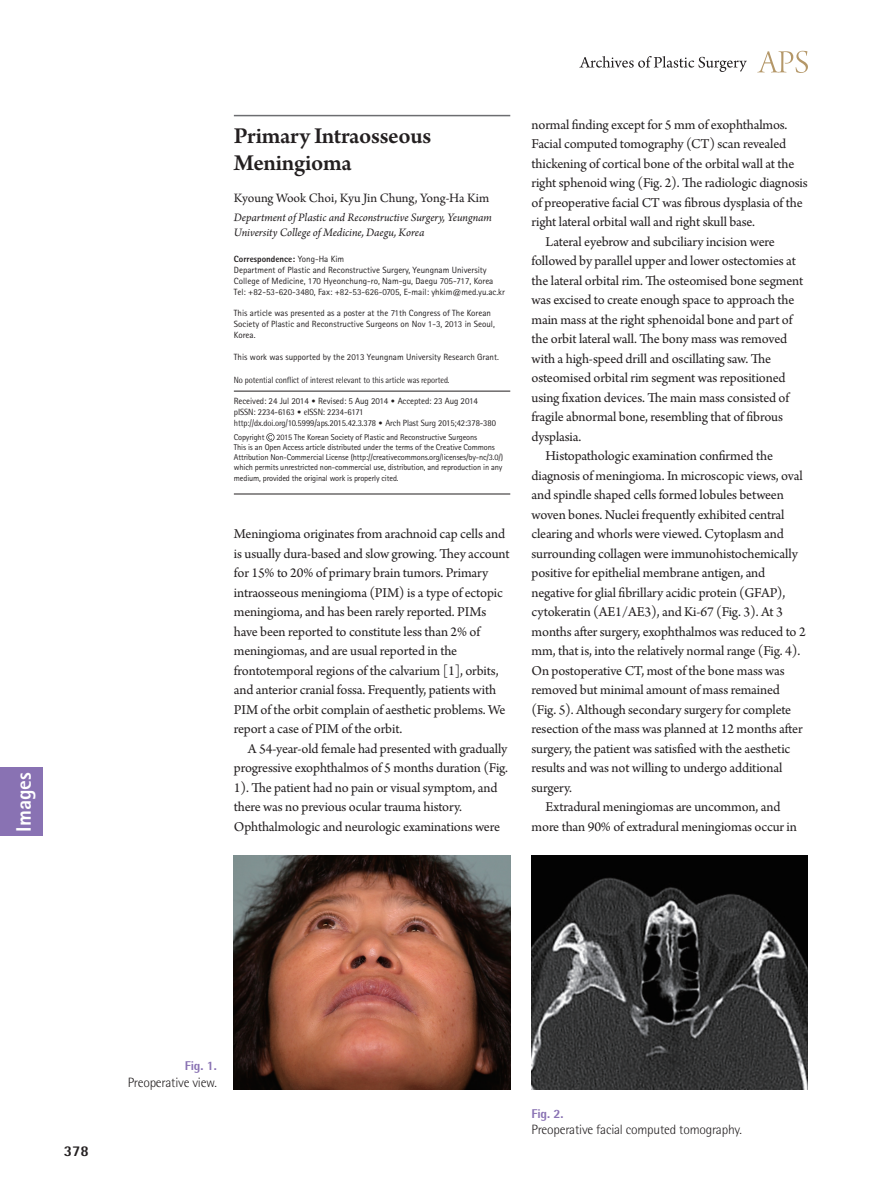
<style>
.page{position:relative;width:893px;height:1191px;background:#fff}
.page>*{position:absolute;margin:0;border:0;box-sizing:border-box;transform-origin:0 0}
.제목{font:600 24px/27px "Arno Pro";letter-spacing:-.015em;color:#231f20}
.논문_분류_옆{font:800 21px "Rotis Sans Serif Std";color:#fff}
.t1{font:800 15px "Rotis Semi Sans Std";color:#231f20}
.본문{font:14.25px/19.5px "Arno Pro";letter-spacing:-.01em;color:#231f20}
.표_그림_설명{font:300 13.5px "Rotis Semi Sans Std";letter-spacing:-.015em;color:#231f20}
.저자{font:13.5px "Arno Pro";letter-spacing:-.005em;color:#231f20}
.표_그림_설명-2{font:800 12.75px "Rotis Semi Sans Std";letter-spacing:-.015em;color:#8972b3}
.소속{font:italic 12px/14.4px "Arno Pro";letter-spacing:-.005em;color:#231f20}
.교신저자주소{font:9px/10.8px "Rotis Sans Serif Std";color:#231f20}
.t2{font:9px/10.8px "Rotis Semi Sans Std";letter-spacing:-.01em;color:#231f20;scale:.95 1}
.t3{font:9px "Rotis Semi Sans Std";letter-spacing:-.01em;color:#231f20;scale:.9 1}
.교신저자주소-2{font:800 9px "Rotis Sans Serif Std";color:#231f20}
.교신저자{font:8.4px/10.1px "Rotis Sans Serif Std";letter-spacing:-.015em;color:#231f20}
.s1{font-weight:400}
.s2{font-family:"Rotis Sans Serif Std"}
.s3{font-family:"DIN Pro";font-weight:300}
</style>
<div class="page">
<svg style="left:757px;top:51px;width:51px;height:22px"></svg>
<svg style="left:579px;top:56px;width:168px;height:16px"></svg>
<hr style="left:234px;top:391px;width:276px;height:1px;background:#231f20">
<hr style="left:234px;top:494px;width:276px;height:1px;background:#231f20">
<svg style="left:266px;top:433px;width:9px;height:8px"></svg>
<hr style="left:234px;top:115px;width:276px;height:1px;background:#6c6d70">
<img style="left:234px;top:855px;width:276px;height:234px">
<img style="left:531px;top:855px;width:277px;height:234px">
<div style="left:0;top:767px;width:43px;height:69px;background:#8972b3"></div>
<p class="논문_분류_옆" style="left:10px;top:831px;width:61px;rotate:-90deg">Images</p>
<p class="제목" style="left:234px;top:124px;width:199px">Primary Intraosseous<br>Meningioma</p>
<p class="저자" style="left:234px;top:190px;width:257px">Kyoung Wook Choi, Kyu Jin Chung, Yong-Ha Kim</p>
<p class="소속" style="left:234px;top:211px;width:260px">Department of Plastic and Reconstructive Surgery, Yeungnam<br>University College of Medicine, Daegu, Korea</p>
<p class="교신저자주소-2" style="left:234px;top:254px;width:112px">Correspondence: <span class="s1">Yong-Ha Kim</span></p>
<p class="교신저자주소" style="left:234px;top:265px;width:261px">Department of Plastic and Reconstructive Surgery, Yeungnam University<br>College of Medicine, 170 Hyeonchung-ro, Nam-gu, Daegu 705-717, Korea</p>
<p class="교신저자주소" style="left:234px;top:286px;width:272px">Tel: +82-53-620-3480, Fax: +82-53-626-0705, E-mail: yhkim@med.yu.ac.kr</p>
<p class="교신저자주소" style="left:234px;top:308px;width:263px">This article was presented as a poster at the 71th Congress of The Korean<br>Society of Plastic and Reconstructive Surgeons on Nov 1-3, 2013 in Seoul,<br>Korea.</p>
<p class="교신저자주소" style="left:234px;top:351px;width:267px">This work was supported by the 2013 Yeungnam University Research Grant.</p>
<p class="t3" style="left:234px;top:374px;width:241px">No potential conflict of interest relevant to this article was reported.</p>
<p class="t2" style="left:234px;top:395px;width:277px"><span class="s2">Received: 24 Jul 2014</span> <span class="s3">•</span> <span class="s2">Revised: 5 Aug 2014</span> <span class="s3">•</span> <span class="s2">Accepted: 23 Aug 2014 </span>pISSN: 2234-6163 <span class="s3">•</span> eISSN: 2234-6171 http://dx.doi.org/10.5999/aps.2015.42.3.378 <span class="s3">•</span> Arch Plast Surg 2015;42:378-380</p>
<p class="교신저자" style="left:234px;top:432px;width:32px">Copyright</p>
<p class="교신저자" style="left:276px;top:432px;width:202px">2015 The Korean Society of Plastic and Reconstructive Surgeons</p>
<p class="교신저자" style="left:234px;top:442px;width:271px">This is an Open Access article distributed under the terms of the Creative Commons Attribution Non-Commercial License (http://creativecommons.org/licenses/by-nc/3.0/) which permits unrestricted non-commercial use, distribution, and reproduction in any medium, provided the original work is properly cited.</p>
<p class="본문" style="left:234px;top:525px;width:277px">Meningioma originates from arachnoid cap cells and is usually dura-based and slow growing. They account for 15% to 20% of primary brain tumors. Primary intraosseous meningioma (PIM) is a type of ectopic meningioma, and has been rarely reported. PIMs have been reported to constitute less than 2% of meningiomas, and are usual reported in the frontotemporal regions of the calvarium [1], orbits, and anterior cranial fossa. Frequently, patients with PIM of the orbit complain of aesthetic problems. We report a case of PIM of the orbit.</p>
<p class="본문" style="left:234px;top:739px;width:276px;text-indent:14px">A 54-year-old female had presented with gradually progressive exophthalmos of 5 months duration (Fig.<br>1). The patient had no pain or visual symptom, and there was no previous ocular trauma history.<br>Ophthalmologic and neurologic examinations were</p>
<p class="본문" style="left:531px;top:115px;width:278px">normal finding except for 5 mm of exophthalmos.<br>Facial computed tomography (CT) scan revealed thickening of cortical bone of the orbital wall at the right sphenoid wing (Fig. 2). The radiologic diagnosis of preoperative facial CT was fibrous dysplasia of the right lateral orbital wall and right skull base.</p>
<p class="본문" style="left:531px;top:232px;width:273px;text-indent:14px">Lateral eyebrow and subciliary incision were followed by parallel upper and lower ostectomies at the lateral orbital rim. The osteomised bone segment was excised to create enough space to approach the main mass at the right sphenoidal bone and part of the orbit lateral wall. The bony mass was removed with a high-speed drill and oscillating saw. The osteomised orbital rim segment was repositioned using fixation devices. The main mass consisted of fragile abnormal bone, resembling that of fibrous dysplasia.</p>
<p class="본문" style="left:531px;top:447px;width:276px;text-indent:14px">Histopathologic examination confirmed the diagnosis of meningioma. In microscopic views, oval and spindle shaped cells formed lobules between woven bones. Nuclei frequently exhibited central clearing and whorls were viewed. Cytoplasm and surrounding collagen were immunohistochemically positive for epithelial membrane antigen, and negative for glial fibrillary acidic protein (GFAP), cytokeratin (AE1/AE3), and Ki-67 (Fig. 3). At 3 months after surgery, exophthalmos was reduced to 2 mm, that is, into the relatively normal range (Fig. 4).<br>On postoperative CT, most of the bone mass was removed but minimal amount of mass remained (Fig. 5). Although secondary surgery for complete resection of the mass was planned at 12 months after surgery, the patient was satisfied with the aesthetic results and was not willing to undergo additional surgery.</p>
<p class="본문" style="left:531px;top:798px;width:267px;text-align:center">Extradural meningiomas are uncommon, and more than 90% of extradural meningiomas occur in</p>
<p class="t1" style="left:64px;top:1141px;width:27px">378</p>
<p class="표_그림_설명-2" style="left:185px;top:1058px;width:33px">Fig. 1.</p>
<p class="표_그림_설명" style="left:128px;top:1075px;width:91px">Preoperative view.</p>
<p class="표_그림_설명-2" style="left:531px;top:1105px;width:33px">Fig. 2.</p>
<p class="표_그림_설명" style="left:531px;top:1122px;width:212px">Preoperative facial computed tomography.</p>
</div>
